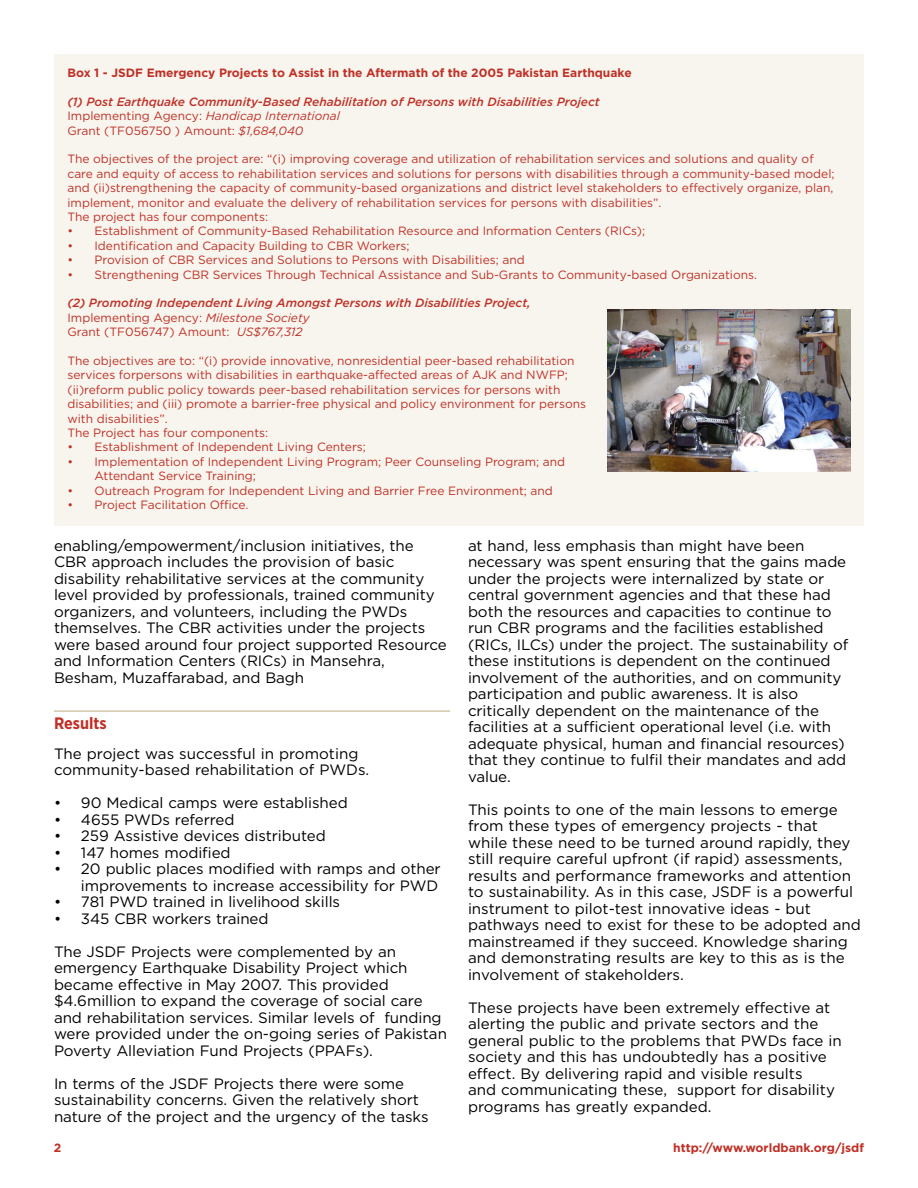
<style>
.page{position:relative;width:918px;height:1188px;background:#fff}
.page>*{position:absolute;margin:0;border:0;box-sizing:border-box;transform-origin:0 0}
.t1{font:700 16.5px "Gotham Narrow";color:#bf3026}
.t2{font:15px/16.5px "Gotham";letter-spacing:-.005em;color:#000}
.t3{font:12px/14.4px "Gotham";color:#bf3026}
.t4{font:italic 500 12px/14.4px "Gotham";color:#bf3026}
.t5{font:700 12px "Gotham";color:#bf3026}
.s1{font-weight:400;font-style:normal}
.s2{font-weight:400}
</style>
<div class="page">
<hr style="left:54px;top:711px;width:396px;height:1px;background:#c0aa7b">
<div style="left:54px;top:54px;width:810px;height:471px;background:#f8f5ee"></div>
<img style="left:608px;top:310px;width:242px;height:162px">
<p class="t5" style="left:68px;top:65px;width:566px">Box 1 - JSDF Emergency Projects to Assist in the Aftermath of the 2005 Pakistan Earthquake</p>
<p class="t4" style="left:68px;top:94px;width:534px">(1) Post Earthquake Community-Based Rehabilitation of Persons with Disabilities Project<br><span class="s1">Implementing Agency:</span> <span class="s2">Handicap International<br></span><span class="s1">Grant (TF056750 ) Amount:</span> <span class="s2">$1,684,040</span></p>
<p class="t3" style="left:68px;top:152px;width:769px">The objectives of the project are: “(i) improving coverage and utilization of rehabilitation services and solutions and quality of care and equity of access to rehabilitation services and solutions for persons with disabilities through a community-based model; and (ii)strengthening the capacity of community-based organizations and district level stakeholders to effectively organize, plan, implement, monitor and evaluate the delivery of rehabilitation services for persons with disabilities”.<br>The project has four components:</p>
<p class="t3" style="left:68px;top:224px;width:579px">• Establishment of Community-Based Rehabilitation Resource and Information Centers (RICs);</p>
<p class="t3" style="left:68px;top:238px;width:344px">• Identification and Capacity Building to CBR Workers;</p>
<p class="t3" style="left:68px;top:253px;width:459px">• Provision of CBR Services and Solutions to Persons with Disabilities; and</p>
<p class="t3" style="left:68px;top:267px;width:691px">• Strengthening CBR Services Through Technical Assistance and Sub-Grants to Community-based Organizations.</p>
<p class="t4" style="left:68px;top:296px;width:465px">(2) Promoting Independent Living Amongst Persons with Disabilities Project,<br><span class="s1">Implementing Agency:</span> <span class="s2">Milestone Society<br></span><span class="s1">Grant (TF056747) Amount:</span> <span class="s2">US$767,312</span></p>
<p class="t3" style="left:68px;top:353px;width:520px">The objectives are to: “(i) provide innovative, nonresidential peer-based rehabilitation services forpersons with disabilities in earthquake-affected areas of AJK and NWFP; (ii)reform public policy towards peer-based rehabilitation services for persons with disabilities; and (iii) promote a barrier-free physical and policy environment for persons with disabilities”.<br>The Project has four components:</p>
<p class="t3" style="left:68px;top:440px;width:300px">• Establishment of Independent Living Centers;</p>
<p class="t3" style="left:94px;top:454px;width:472px;text-indent:-27px">• Implementation of Independent Living Program; Peer Counseling Program; and<br>Attendant Service Training;</p>
<p class="t3" style="left:68px;top:483px;width:487px">• Outreach Program for Independent Living and Barrier Free Environment; and</p>
<p class="t3" style="left:68px;top:497px;width:183px">• Project Facilitation Office.</p>
<p class="t2" style="left:54px;top:537px;width:394px">enabling/empowerment/inclusion initiatives, the CBR approach includes the provision of basic disability rehabilitative services at the community level provided by professionals, trained community organizers, and volunteers, including the PWDs themselves. The CBR activities under the projects were based around four project supported Resource and Information Centers (RICs) in Mansehra, Besham, Muzaffarabad, and Bagh</p>
<p class="t1" style="left:54px;top:712px;width:54px">Results</p>
<p class="t2" style="left:54px;top:745px;width:317px">The project was successful in promoting community-based rehabilitation of PWDs.</p>
<p class="t2" style="left:54px;top:794px;width:295px">• 90 Medical camps were established</p>
<p class="t2" style="left:54px;top:811px;width:182px">• 4655 PWDs referred</p>
<p class="t2" style="left:54px;top:827px;width:273px">• 259 Assistive devices distributed</p>
<p class="t2" style="left:54px;top:844px;width:178px">• 147 homes modified</p>
<p class="t2" style="left:54px;top:860px;width:388px;text-align:right">• 20 public places modified with ramps and other improvements to increase accessibility for PWD</p>
<p class="t2" style="left:54px;top:893px;width:288px">• 781 PWD trained in livelihood skills</p>
<p class="t2" style="left:54px;top:910px;width:216px">• 345 CBR workers trained</p>
<p class="t2" style="left:54px;top:943px;width:395px">The JSDF Projects were complemented by an emergency Earthquake Disability Project which became effective in May 2007. This provided $4.6million to expand the coverage of social care and rehabilitation services. Similar levels of funding were provided under the on-going series of Pakistan Poverty Alleviation Fund Projects (PPAFs).</p>
<p class="t2" style="left:54px;top:1075px;width:376px">In terms of the JSDF Projects there were some sustainability concerns. Given the relatively short nature of the project and the urgency of the tasks</p>
<p class="t2" style="left:468px;top:537px;width:382px">at hand, less emphasis than might have been necessary was spent ensuring that the gains made under the projects were internalized by state or central government agencies and that these had both the resources and capacities to continue to run CBR programs and the facilities established (RICs, ILCs) under the project. The sustainability of these institutions is dependent on the continued involvement of the authorities, and on community participation and public awareness. It is also critically dependent on the maintenance of the facilities at a sufficient operational level (i.e. with adequate physical, human and financial resources) that they continue to fulfil their mandates and add value.</p>
<p class="t2" style="left:468px;top:801px;width:394px">This points to one of the main lessons to emerge from these types of emergency projects - that while these need to be turned around rapidly, they still require careful upfront (if rapid) assessments, results and performance frameworks and attention to sustainability. As in this case, JSDF is a powerful instrument to pilot-test innovative ideas - but pathways need to exist for these to be adopted and mainstreamed if they succeed. Knowledge sharing and demonstrating results are key to this as is the involvement of stakeholders.</p>
<p class="t2" style="left:468px;top:999px;width:375px">These projects have been extremely effective at alerting the public and private sectors and the general public to the problems that PWDs face in society and this has undoubtedly has a positive effect. By delivering rapid and visible results<br>and communicating these, support for disability programs has greatly expanded.</p>
<p class="t5" style="left:54px;top:1140px;width:9px">2</p>
<p class="t5" style="left:673px;top:1140px;width:192px">http://www.worldbank.org/jsdf</p>
</div>
